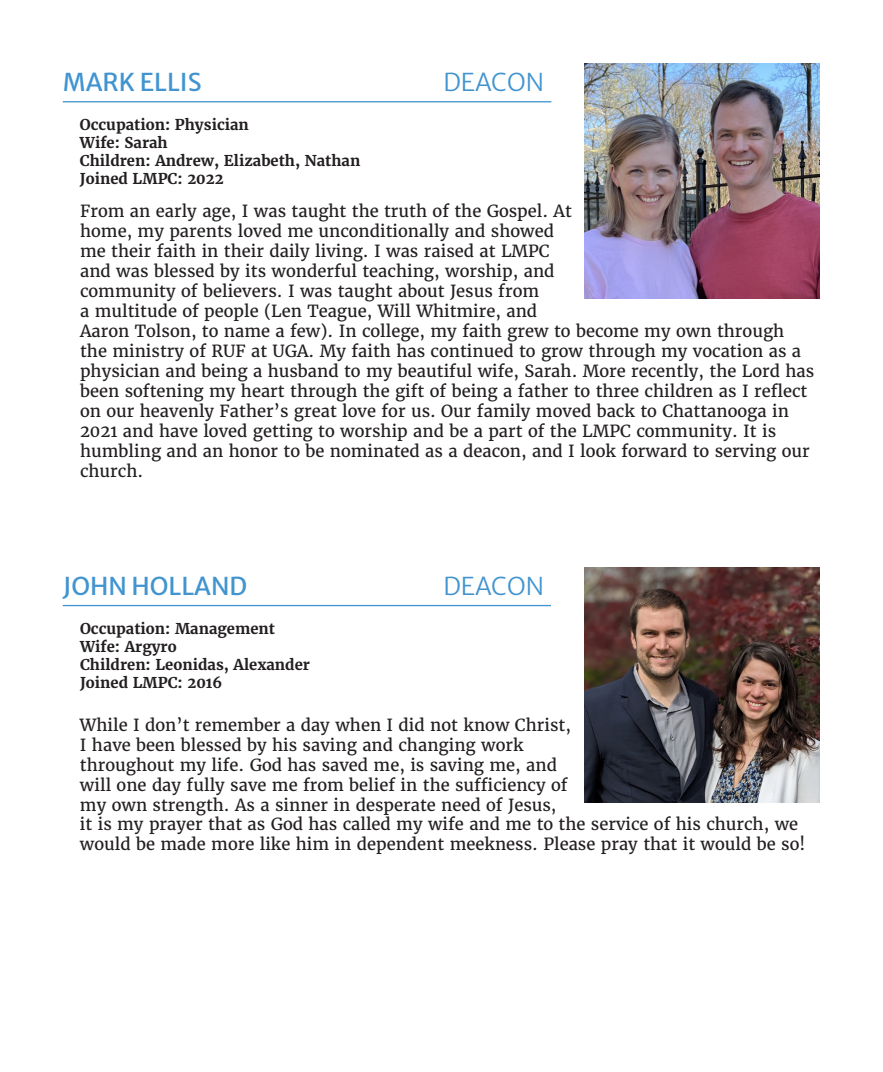
<style>
.page{position:relative;width:883px;height:1072px;background:#fff}
.page>*{position:absolute;margin:0;border:0;box-sizing:border-box;transform-origin:0 0}
.t1{font:24.5px "Merriweather Sans";color:#4194d0}
.t2{font:300 24.5px "Merriweather Sans";color:#4194d0}
.t3{font:16.62px/19.9px "Merriweather";color:#231f20}
.t4{font:700 14.88px "Merriweather";color:#231f20}
</style>
<div class="page">
<hr style="left:63px;top:101px;width:488px;height:1px;background:#4194d0">
<img style="left:585px;top:63px;width:235px;height:235px">
<hr style="left:63px;top:605px;width:488px;height:1px;background:#4194d0">
<img style="left:584px;top:567px;width:236px;height:235px">
<p class="t1" style="left:63px;top:61px;width:140px">MARK ELLIS</p>
<p class="t2" style="left:443px;top:61px;width:102px">DEACON</p>
<p class="t4" style="left:80px;top:115px;width:170px">Occupation: Physician</p>
<p class="t4" style="left:80px;top:133px;width:89px">Wife: Sarah</p>
<p class="t4" style="left:80px;top:151px;width:282px">Children: Andrew, Elizabeth, Nathan</p>
<p class="t4" style="left:80px;top:169px;width:145px">Joined LMPC: 2022</p>
<p class="t3" style="left:80px;top:201px;width:736px">From an early age, I was taught the truth of the Gospel. At<br>home, my parents loved me unconditionally and showed<br>me their faith in their daily living. I was raised at LMPC<br>and was blessed by its wonderful teaching, worship, and<br>community of believers. I was taught about Jesus from<br>a multitude of people (Len Teague, Will Whitmire, and<br>Aaron Tolson, to name a few). In college, my faith grew to become my own through the ministry of RUF at UGA. My faith has continued to grow through my vocation as a physician and being a husband to my beautiful wife, Sarah. More recently, the Lord has been softening my heart through the gift of being a father to three children as I reflect on our heavenly Father’s great love for us. Our family moved back to Chattanooga in 2021 and have loved getting to worship and be a part of the LMPC community. It is humbling and an honor to be nominated as a deacon, and I look forward to serving our church.</p>
<p class="t1" style="left:63px;top:565px;width:186px">JOHN HOLLAND</p>
<p class="t2" style="left:443px;top:565px;width:102px">DEACON</p>
<p class="t4" style="left:80px;top:619px;width:196px">Occupation: Management</p>
<p class="t4" style="left:80px;top:637px;width:98px">Wife: Argyro</p>
<p class="t4" style="left:80px;top:655px;width:231px">Children: Leonidas, Alexander</p>
<p class="t4" style="left:80px;top:673px;width:144px">Joined LMPC: 2016</p>
<p class="t3" style="left:80px;top:714px;width:727px">While I don’t remember a day when I did not know Christ,<br>I have been blessed by his saving and changing work<br>throughout my life. God has saved me, is saving me, and<br>will one day fully save me from belief in the sufficiency of<br>my own strength. As a sinner in desperate need of Jesus,<br>it is my prayer that as God has called my wife and me to the service of his church, we would be made more like him in dependent meekness. Please pray that it would be so!</p>
</div>
